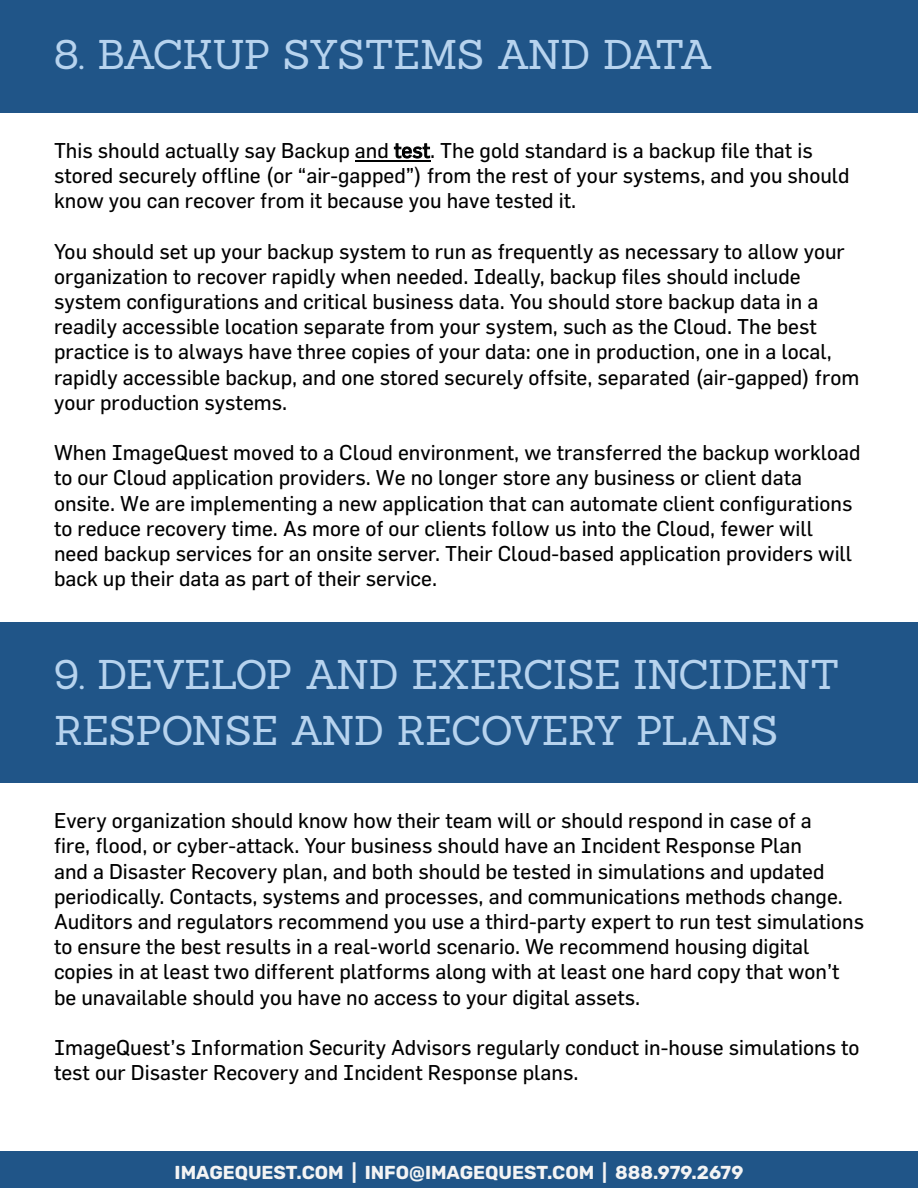
<style>
.page{position:relative;width:918px;height:1188px;background:#fff}
.page>*{position:absolute;margin:0;border:0;box-sizing:border-box;transform-origin:0 0}
.t1{font:40.5px/55.5px "Sanchez";letter-spacing:-.02em;color:#b7d3ee}
.t2{font:21px/25.2px "Flama";color:#000101}
.t3{font:700 18.75px "Rubik";color:#f4f4f4}
</style>
<div class="page">
<hr style="left:355px;top:161px;width:75px;height:1px;background:#000101">
<div style="left:0;top:1152px;width:918px;height:36px;background:#205588"></div>
<div style="left:0;top:0;width:918px;height:112px;background:#205588"></div>
<div style="left:0;top:622px;width:918px;height:161px;background:#205588"></div>
<h1 class="t1" style="left:54px;top:26px;width:661px">8. BACKUP SYSTEMS AND DATA</h1>
<p class="t2" style="left:54px;top:137px;width:797px">This should actually say Backup and test. The gold standard is a backup file that is stored securely offline (or “air-gapped”) from the rest of your systems, and you should know you can recover from it because you have tested it.</p>
<p class="t2" style="left:54px;top:238px;width:807px">You should set up your backup system to run as frequently as necessary to allow your organization to recover rapidly when needed. Ideally, backup files should include system configurations and critical business data. You should store backup data in a readily accessible location separate from your system, such as the Cloud. The best practice is to always have three copies of your data: one in production, one in a local, rapidly accessible backup, and one stored securely offsite, separated (air-gapped) from your production systems.</p>
<p class="t2" style="left:54px;top:440px;width:808px">When ImageQuest moved to a Cloud environment, we transferred the backup workload to our Cloud application providers. We no longer store any business or client data onsite. We are implementing a new application that can automate client configurations to reduce recovery time. As more of our clients follow us into the Cloud, fewer will need backup services for an onsite server. Their Cloud-based application providers will back up their data as part of their service.</p>
<h1 class="t1" style="left:54px;top:647px;width:787px">9. DEVELOP AND EXERCISE INCIDENT<br>RESPONSE AND RECOVERY PLANS</h1>
<p class="t2" style="left:54px;top:808px;width:812px">Every organization should know how their team will or should respond in case of a<br>fire, flood, or cyber-attack. Your business should have an Incident Response Plan<br>and a Disaster Recovery plan, and both should be tested in simulations and updated periodically. Contacts, systems and processes, and communications methods change.<br>Auditors and regulators recommend you use a third-party expert to run test simulations to ensure the best results in a real-world scenario. We recommend housing digital copies in at least two different platforms along with at least one hard copy that won’t be unavailable should you have no access to your digital assets.</p>
<p class="t2" style="left:54px;top:1034px;width:807px">ImageQuest’s Information Security Advisors regularly conduct in-house simulations to test our Disaster Recovery and Incident Response plans.</p>
<p class="t3" style="left:175px;top:1161px;width:570px">IMAGEQUEST.COM | INFO@IMAGEQUEST.COM | 888.979.2679</p>
</div>
